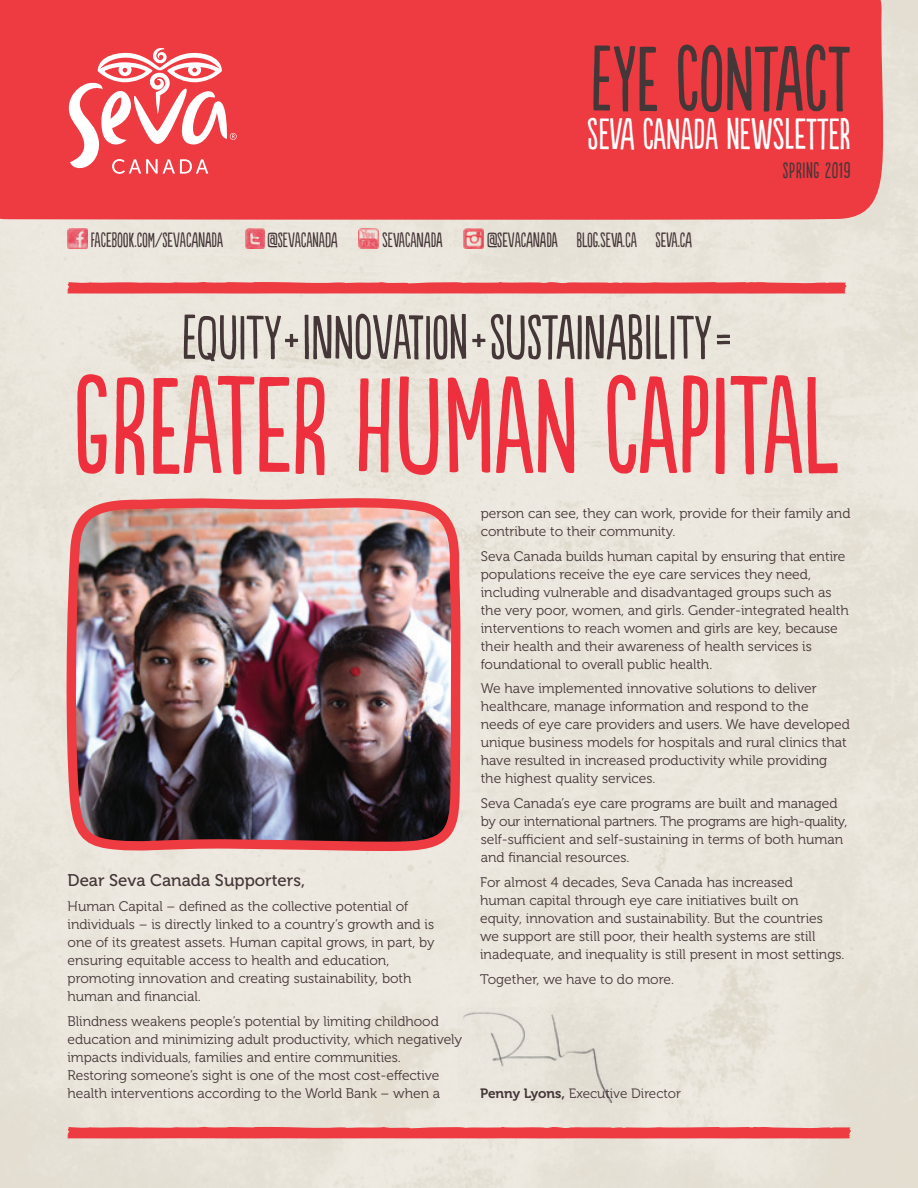
<style>
.page{position:relative;width:918px;height:1188px;background:#eae6dc}
.page>*{position:absolute;margin:0;border:0;box-sizing:border-box;transform-origin:0 0}
.t1{font:129px "Populaire";color:#ee2f3e}
.t2{font:86.55px "Populaire";color:#453638}
.t3{font:58.95px "Populaire";color:#453638}
.t4{font:41.25px "Populaire";color:#fff}
.t5{font:21px "Populaire";letter-spacing:.03em;color:#453638}
.t6{font:19.5px "Populaire";color:#453638}
.P2{font:16.8px "Museo 500";color:#453638}
.Copy{font:13.8px/18px "Museo 300";color:#453638}
.Copy-2{font:13.5px "Museo 300";color:#453638}
.s1{font-family:"Museo 700"}
</style>
<div class="page">
<div style="left:0;top:0;width:883px;height:222px;background:#ee3a41"></div>
<svg style="left:67px;top:1127px;width:784px;height:12px;background:#ed494f"></svg>
<img style="left:68px;top:229px;width:19px;height:19px">
<img style="left:245px;top:229px;width:20px;height:19px">
<img style="left:358px;top:229px;width:20px;height:19px">
<img style="left:464px;top:229px;width:20px;height:19px">
<img style="left:68px;top:489px;width:397px;height:370px">
<svg style="left:67px;top:282px;width:780px;height:12px;background:#ed494f"></svg>
<svg style="left:68px;top:48px;width:169px;height:126px"></svg>
<img style="left:457px;top:1008px;width:180px;height:94px">
<p class="t2" style="left:590px;top:32px;width:262px">EYE CONTACT</p>
<p class="t4" style="left:587px;top:112px;width:265px">SEVA CANADA NEWSLETTER</p>
<p class="t6" style="left:91px;top:229px;width:134px">FACEBOOK.COM/SEVACANADA</p>
<p class="t6" style="left:268px;top:229px;width:71px">@SEVACANADA</p>
<p class="t6" style="left:382px;top:229px;width:62px">SEVACANADA</p>
<p class="t6" style="left:487px;top:229px;width:205px">@SEVACANADA BLOG.SEVA.CA SEVA.CA</p>
<p class="t5" style="left:783px;top:159px;width:69px">SPRING 2019</p>
<p class="t3" style="left:181px;top:305px;width:552px">EQUITY+INNOVATION+SUSTAINABILITY=</p>
<p class="t1" style="left:74px;top:355px;width:767px">GREATER HUMAN CAPITAL</p>
<p class="P2" style="left:68px;top:871px;width:239px">Dear Seva Canada Supporters,</p>
<p class="Copy" style="left:68px;top:898px;width:369px">Human Capital – defined as the collective potential of individuals – is directly linked to a country’s growth and is one of its greatest assets. Human capital grows, in part, by ensuring equitable access to health and education, promoting innovation and creating sustainability, both human and financial.</p>
<p class="Copy" style="left:68px;top:1012px;width:396px">Blindness weakens people’s potential by limiting childhood education and minimizing adult productivity, which negatively impacts individuals, families and entire communities.<br>Restoring someone’s sight is one of the most cost-effective health interventions according to the World Bank – when a</p>
<p class="Copy" style="left:481px;top:505px;width:371px">person can see, they can work, provide for their family and contribute to their community.</p>
<p class="Copy" style="left:481px;top:547px;width:370px">Seva Canada builds human capital by ensuring that entire populations receive the eye care services they need, including vulnerable and disadvantaged groups such as the very poor, women, and girls. Gender-integrated health interventions to reach women and girls are key, because their health and their awareness of health services is foundational to overall public health.</p>
<p class="Copy" style="left:481px;top:680px;width:371px">We have implemented innovative solutions to deliver healthcare, manage information and respond to the needs of eye care providers and users. We have developed unique business models for hospitals and rural clinics that have resulted in increased productivity while providing the highest quality services.</p>
<p class="Copy" style="left:481px;top:795px;width:368px">Seva Canada’s eye care programs are built and managed by our international partners. The programs are high-quality, self-sufficient and self-sustaining in terms of both human and financial resources.</p>
<p class="Copy" style="left:480px;top:873px;width:366px">For almost 4 decades, Seva Canada has increased<br>human capital through eye care initiatives built on<br>equity, innovation and sustainability. But the countries we support are still poor, their health systems are still inadequate, and inequality is still present in most settings.</p>
<p class="Copy" style="left:480px;top:970px;width:195px">Together, we have to do more.</p>
<p class="Copy-2" style="left:480px;top:1086px;width:202px"><span class="s1">Penny Lyons,</span> Executive Director</p>
</div>
